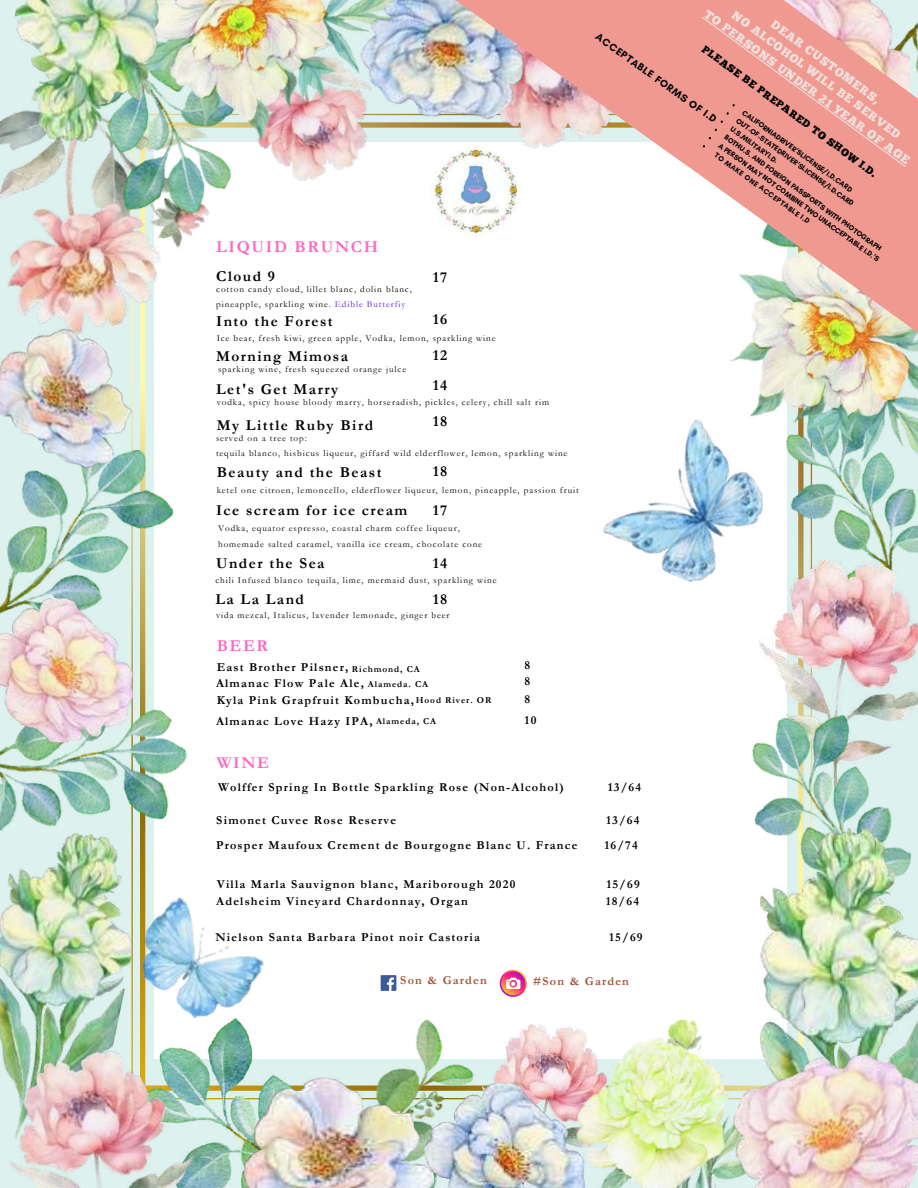
<style>
.page{position:relative;width:918px;height:1188px;background:#fff}
.page>*{position:absolute;margin:0;border:0;box-sizing:border-box;transform-origin:0 0}
.t1{font:700 16.65px "Garamond";letter-spacing:.1em;color:#ff66c4}
.t2{font:700 15.15px/30.2px "Garamond";letter-spacing:.1em;color:#000}
.t3{font:700 12.3px/15.9px "Garamond";color:#000}
.t4{font:700 12.15px/16px "Garamond";letter-spacing:.1em;color:#000}
.t5{font:700 12.15px "Garamond";letter-spacing:.1em;color:#a45535}
.t6{font:12px "Chunk Five";color:#f0dfdb}
.t7{font:10.5px "Chunk Five";color:#000}
.t8{font:700 10.5px "Glacial Indifference";color:#000}
.t9{font:9.15px/15.3px "Garamond";letter-spacing:.1em;color:#000}
.t10{font:700 9.15px "Garamond";letter-spacing:.1em;color:#000}
.t11{font:700 7.35px "Glacial Indifference";color:#000}
.s1{color:#5e17eb}
</style>
<div class="page">
<img style="left:0;top:490px;width:174px;height:71px">
<img style="left:0;top:908px;width:112px;height:122px">
<img style="left:759px;top:498px;width:159px;height:146px">
<img style="left:542px;top:1023px;width:162px;height:165px">
<img style="left:383px;top:1019px;width:159px;height:63px">
<img style="left:225px;top:1044px;width:158px;height:144px">
<img style="left:112px;top:908px;width:152px;height:136px">
<img style="left:243px;top:1078px;width:190px;height:110px">
<img style="left:602px;top:419px;width:184px;height:178px">
<img style="left:424px;top:1082px;width:160px;height:106px">
<img style="left:760px;top:560px;width:158px;height:129px">
<img style="left:673px;top:689px;width:245px;height:336px">
<img style="left:761px;top:829px;width:157px;height:185px">
<img style="left:704px;top:1014px;width:214px;height:174px">
<img style="left:0;top:151px;width:181px;height:153px">
<img style="left:14px;top:151px;width:213px;height:93px">
<img style="left:73px;top:0;width:281px;height:186px">
<img style="left:335px;top:0;width:111px;height:163px">
<img style="left:0;top:0;width:187px;height:151px">
<img style="left:0;top:561px;width:189px;height:347px">
<img style="left:0;top:597px;width:135px;height:147px">
<img style="left:697px;top:371px;width:221px;height:127px">
<img style="left:0;top:1030px;width:225px;height:158px">
<img style="left:0;top:304px;width:154px;height:186px">
<svg style="left:741px;top:0;width:177px;height:86px;background:#e4cbc6"></svg>
<img style="left:689px;top:86px;width:229px;height:285px">
<svg style="left:741px;top:17px;width:165px;height:150px;background:#eea29b"></svg>
<img style="left:446px;top:0;width:295px;height:167px">
<div style="left:381px;top:975px;width:15px;height:16px;background:#3d5a98"></div>
<svg style="left:387px;top:978px;width:7px;height:13px"></svg>
<svg style="left:500px;top:970px;width:27px;height:27px"></svg>
<img style="left:430px;top:145px;width:91px;height:91px">
<h1 class="t1" style="left:216px;top:238px;width:163px">LIQUID BRUNCH</h1>
<h2 class="t2" style="left:216px;top:261px;width:60px">Cloud 9</h2>
<h2 class="t2" style="left:433px;top:263px;width:16px">17</h2>
<h2 class="t2" style="left:433px;top:304px;width:16px">16</h2>
<h2 class="t2" style="left:433px;top:341px;width:16px">12<br>14</h2>
<h2 class="t2" style="left:433px;top:407px;width:16px">18</h2>
<h2 class="t2" style="left:433px;top:457px;width:16px">18</h2>
<h2 class="t2" style="left:433px;top:495px;width:16px">17</h2>
<p class="t9" style="left:216px;top:281px;width:197px">cotton candy cloud, lillet blanc, dolin blanc, pineapple, sparkling wine. <span class="s1">Edible Butterfiy</span></p>
<h2 class="t2" style="left:216px;top:307px;width:118px">Into the Forest</h2>
<p class="t9" style="left:217px;top:331px;width:280px">Ice bear, fresh kiwi, green apple, Vodka, lemon, sparkling wine</p>
<h2 class="t2" style="left:216px;top:342px;width:133px">Morning Mimosa</h2>
<p class="t9" style="left:218px;top:362px;width:190px">sparking wine, fresh squeezed orange julce</p>
<h2 class="t2" style="left:216px;top:374px;width:124px">Let's Get Marry</h2>
<p class="t9" style="left:217px;top:395px;width:334px">vodka, spicy house bloody marry, horseradish, pickles, celery, chill salt rim</p>
<h2 class="t2" style="left:217px;top:410px;width:158px">My Little Ruby Bird</h2>
<p class="t9" style="left:216px;top:430px;width:353px">served on a tree top:<br>tequila blanco, hisbicus liqueur, giffard wild elderflower, lemon, sparkling wine</p>
<h2 class="t2" style="left:217px;top:458px;width:166px">Beauty and the Beast</h2>
<p class="t9" style="left:217px;top:483px;width:364px">ketel one citroen, lemoncello, elderflower liqueur, lemon, pineapple, passion fruit</p>
<h2 class="t2" style="left:216px;top:496px;width:193px">Ice scream for ice cream</h2>
<p class="t9" style="left:218px;top:521px;width:265px">Vodka, equator espresso, coastal charm coffee liqueur, homemade salted caramel, vanilla ice cream, chocolate cone</p>
<h3 class="t6" style="left:708px;top:9px;width:253px;rotate:36deg">TO PERSONS UNDER 21 YEAR OF AGE</h3>
<h3 class="t6" style="left:736px;top:10px;width:207px;rotate:36deg">NO ALCOHOL WILL BE SERVED</h3>
<h3 class="t6" style="left:775px;top:19px;width:133px;rotate:36deg">DEAR CUSTOMERS,</h3>
<p class="t8" style="left:601px;top:30px;width:148px;rotate:36deg">ACCEPTABLE FORMS OF I.D</p>
<p class="t7" style="left:705px;top:45px;width:215px;rotate:36deg">PLEASE BE PREPARED TO SHOW I.D.</p>
<p class="t11" style="left:746px;top:108px;width:136px;rotate:36deg">CALIFORNIADRIVER’SLICENSE/I.D.CARD</p>
<p class="t11" style="left:740px;top:116px;width:145px;rotate:36deg">OUT-OF-STATEDRIVER’SLICENSE/I.D.CARD</p>
<p class="t11" style="left:734px;top:125px;width:58px;rotate:36deg">U.S.MILITARYI.D.</p>
<p class="t11" style="left:728px;top:133px;width:194px;rotate:36deg">BOTHU.S. AND FOREIGN PASSPORTS WITH PHOTOGRAPH</p>
<p class="t11" style="left:722px;top:141px;width:198px;rotate:36deg">A PERSON MAY NOT COMBINE TWO UNACCEPTABLE I.D.’S</p>
<p class="t11" style="left:718px;top:150px;width:117px;rotate:36deg">TO MAKE ONE ACCEPTABLE I.D</p>
<h2 class="t2" style="left:216px;top:548px;width:110px">Under the Sea</h2>
<p class="t9" style="left:215px;top:573px;width:283px">chili Infused blanco tequila, lime, mermaid dust, sparkling wine</p>
<h2 class="t2" style="left:215px;top:585px;width:90px">La La Land</h2>
<p class="t9" style="left:216px;top:608px;width:235px">vida mezcal, Italicus, lavender lemonade, ginger beer</p>
<h1 class="t1" style="left:217px;top:637px;width:53px">BEER</h1>
<h3 class="t4" style="left:216px;top:659px;width:149px">East Brother Pilsner,<br>Almanac Flow Pale Ale,</h3>
<h3 class="t4" style="left:216px;top:690px;width:199px;line-height:21px">Kyla Pink Grapfruit Kombucha,<br>Almanac Love Hazy IPA,</h3>
<h1 class="t1" style="left:217px;top:754px;width:54px">WINE</h1>
<h3 class="t4" style="left:218px;top:779px;width:347px">Wolffer Spring In Bottle Sparkling Rose (Non-Alcohol)</h3>
<h3 class="t4" style="left:608px;top:779px;width:35px">13/64</h3>
<h3 class="t4" style="left:216px;top:813px;width:181px">Simonet Cuvee Rose Reserve</h3>
<h3 class="t4" style="left:606px;top:813px;width:35px">13/64</h3>
<h3 class="t4" style="left:216px;top:837px;width:363px">Prosper Maufoux Crement de Bourgogne Blanc U. France</h3>
<h3 class="t4" style="left:604px;top:837px;width:35px">16/74</h3>
<h3 class="t4" style="left:217px;top:876px;width:300px">Villa Marla Sauvignon blanc, Mariborough 2020</h3>
<h3 class="t4" style="left:606px;top:876px;width:35px">15/69</h3>
<h3 class="t4" style="left:216px;top:894px;width:253px">Adelsheim Vineyard Chardonnay, Organ</h3>
<h3 class="t4" style="left:606px;top:894px;width:35px">18/64</h3>
<h3 class="t4" style="left:215px;top:929px;width:266px">Nielson Santa Barbara Pinot noir Castoria</h3>
<h3 class="t4" style="left:609px;top:929px;width:35px">15/69</h3>
<h2 class="t2" style="left:433px;top:548px;width:16px">14</h2>
<h2 class="t2" style="left:433px;top:585px;width:16px">18</h2>
<h3 class="t3" style="left:525px;top:658px;width:7px">8<br>8</h3>
<h3 class="t3" style="left:525px;top:690px;width:13px;line-height:20.2px">8<br>10</h3>
<p class="t10" style="left:352px;top:664px;width:69px">Richmond, CA</p>
<p class="t10" style="left:368px;top:680px;width:62px">Alameda. CA</p>
<p class="t10" style="left:416px;top:695px;width:77px">Hood River. OR</p>
<p class="t10" style="left:376px;top:716px;width:62px">Alameda, CA</p>
<h3 class="t5" style="left:400px;top:974px;width:88px">Son &amp; Garden</h3>
<h3 class="t5" style="left:533px;top:975px;width:97px">#Son &amp; Garden</h3>
</div>
